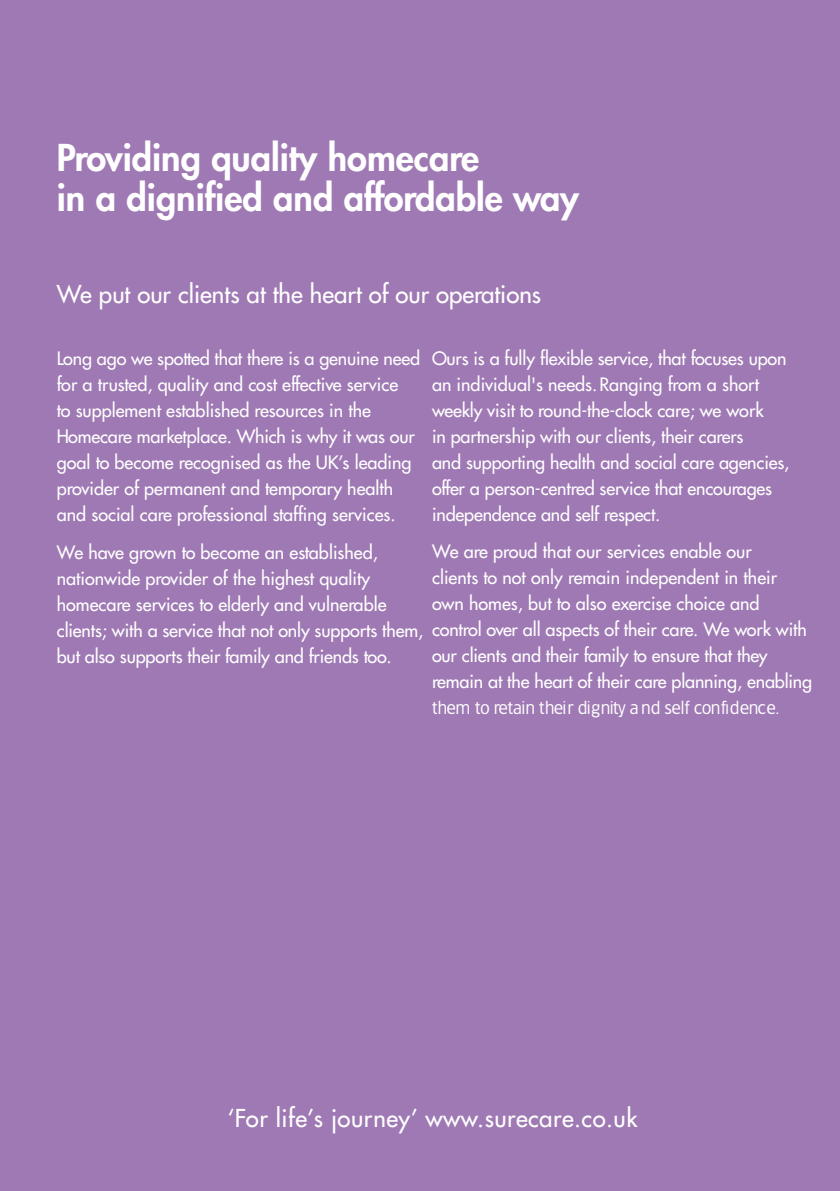
<style>
.page{position:relative;width:840px;height:1191px;background:#fff}
.page>*{position:absolute;margin:0;border:0;box-sizing:border-box;transform-origin:0 0}
.t1{font:800 36px/40px "Futura";color:#fff}
.t2{font:24px "Futura";color:#fff}
.t3{font:24px "Futura";letter-spacing:.02em;color:#fff}
.t4{font:18px/26px "Futura";letter-spacing:-.01em;color:#fff}
.t5{font:18px "TF Forever";color:#fff}
</style>
<div class="page">
<div style="left:0;top:0;width:839px;height:1191px;background:#9f79b4"></div>
<h1 class="t1" style="left:57px;top:137px;width:523px">Providing quality homecare<br>in a dignified and affordable way</h1>
<h2 class="t2" style="left:57px;top:279px;width:485px">We put our clients at the heart of our operations</h2>
<p class="t4" style="left:57px;top:346px;width:364px">Long ago we spotted that there is a genuine need for a trusted, quality and cost effective service<br>to supplement established resources in the Homecare marketplace. Which is why it was our goal to become recognised as the UK’s leading provider of permanent and temporary health and social care professional staffing services.</p>
<p class="t4" style="left:57px;top:539px;width:368px">We have grown to become an established, nationwide provider of the highest quality homecare services to elderly and vulnerable clients; with a service that not only supports them, but also supports their family and friends too.</p>
<p class="t4" style="left:432px;top:345px;width:358px">Ours is a fully flexible service, that focuses upon an individual's needs. Ranging from a short weekly visit to round-the-clock care; we work<br>in partnership with our clients, their carers<br>and supporting health and social care agencies, offer a person-centred service that encourages independence and self respect.</p>
<p class="t4" style="left:432px;top:539px;width:381px">We are proud that our services enable our<br>clients to not only remain independent in their own homes, but to also exercise choice and control over all aspects of their care. We work with our clients and their family to ensure that they remain at the heart of their care planning, enabling</p>
<p class="t5" style="left:432px;top:697px;width:348px">them to retain their dignity a nd self confidence.</p>
<h2 class="t3" style="left:227px;top:1102px;width:411px">‘For life’s journe y’ www.surecare.co.uk</h2>
</div>
